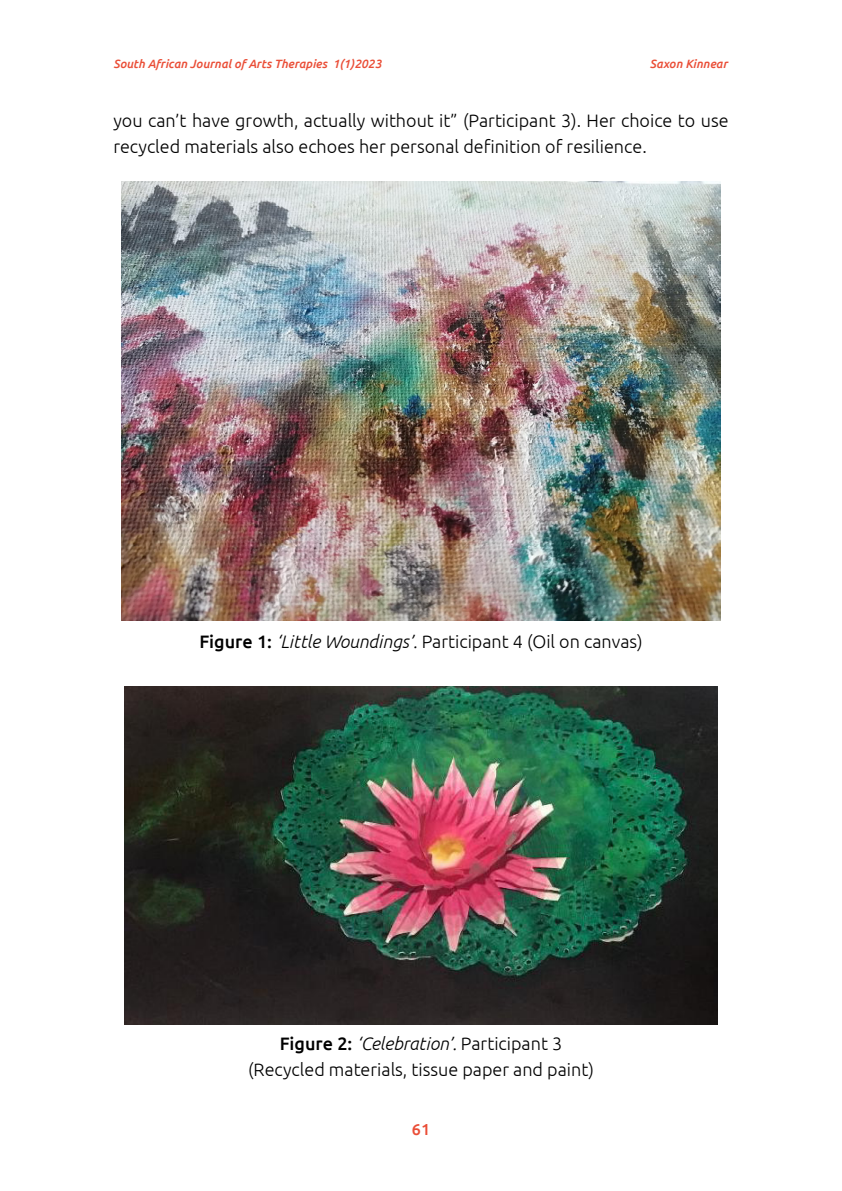
<style>
.page{position:relative;width:842px;height:1191px;background:#fff}
.page>*{position:absolute;margin:0;border:0;box-sizing:border-box;transform-origin:0 0}
.Body_text_first_par{font:300 18px/26px "Ubuntu";color:#000}
.Figure_Caption{font:300 18px/26px "Ubuntu";color:#000;text-align:center}
.t1{font:500 16px "Ubuntu";color:#ea4e37}
.t2{font:italic 500 12px "Ubuntu";color:#ea4e37}
.s1{font-weight:500}
.s2{font-style:italic}
</style>
<div class="page">
<img style="left:121px;top:181px;width:600px;height:439px">
<img style="left:124px;top:687px;width:593px;height:337px">
<p class="t2" style="left:113px;top:56px;width:270px">South African Journal of Arts Therapies 1(1)2023</p>
<p class="t2" style="left:650px;top:56px;width:79px">Saxon Kinnear</p>
<p class="Body_text_first_par" style="left:113px;top:107px;width:617px">you can’t have growth, actually without it” (Participant 3). Her choice to use recycled materials also echoes her personal definition of resilience.</p>
<p class="Figure_Caption" style="left:199px;top:627px;width:445px"><span class="s1">Figure 1:</span> <span class="s2">‘Little Woundings’.</span> Participant 4 (Oil on canvas)</p>
<p class="Figure_Caption" style="left:248px;top:1030px;width:347px"><span class="s1">Figure 2:</span> <span class="s2">‘Celebration’.</span> Participant 3 (Recycled materials, tissue paper and paint)</p>
<p class="t1" style="left:412px;top:1119px;width:20px">61</p>
</div>
